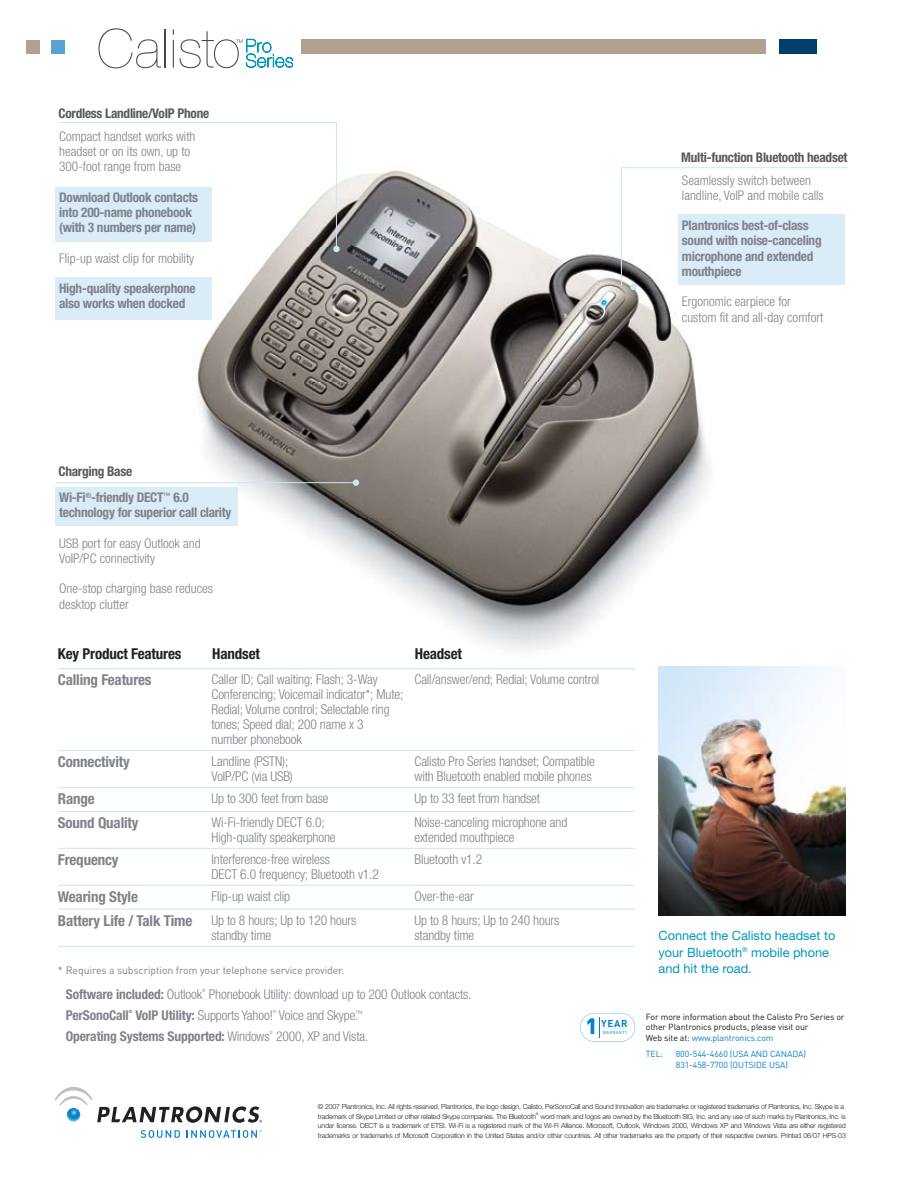
<style>
.page{position:relative;width:918px;height:1188px;background:#fff}
.page>*{position:absolute;margin:0;border:0;box-sizing:border-box;transform-origin:0 0}
.t1{font:900 21.9px "DIN";color:#0081c8}
.t2{font:700 condensed 15px "Helvetica Neue";letter-spacing:-.01em;color:#7f8289}
.t3{font:700 condensed 15px "Helvetica Neue";letter-spacing:-.01em;color:#242022}
.t4{font:300 condensed 13.5px/15px "Helvetica Neue";letter-spacing:-.01em;color:#7f8289}
.t5{font:700 condensed 13.5px "Helvetica Neue";letter-spacing:-.01em;color:#7f8289}
.t6{font:700 condensed 13.35px/15.1px "Helvetica Neue";letter-spacing:-.02em;color:#7f8289}
.t7{font:300 condensed 13.35px/15.1px "Helvetica Neue";color:#7f8289}
.t8{font:700 condensed 13.35px/22.6px "Helvetica Neue";letter-spacing:-.02em;color:#59595c}
.t9{font:12.75px/16.5px "Helvetica Neue";color:#0098be}
.t10{font:10.5px "DIN";letter-spacing:-.01em;color:#7f8289}
.t11{font:700 9.9px "DIN";color:#0081c8}
.t12{font:8.7px/10.5px "DIN";letter-spacing:-.01em;color:#1c1b1a}
.t13{font:8.7px/10.5px "DIN";letter-spacing:-.01em;color:#0081c8}
.t14{font:300 7.05px/9.4px "Helvetica Neue";letter-spacing:-.03em;color:#242022}
.t15{font:300 condensed 4.5px "Helvetica Neue";color:#7f8289}
.t16{font:700 condensed 4.5px "Helvetica Neue";color:#7f8289}
.t17{font:4.35px "DIN";letter-spacing:.08em;color:#0081c8}
.t18{font:3.9px "DIN";color:#0081c8}
.t19{font:300 3.45px "Helvetica Neue";color:#242022}
.s1{font-weight:300;color:#7f8289}
.s2{color:#59595c}
.s3{font-weight:300}
.s4{font-weight:700}
.s5{color:#0081c8}
</style>
<div class="page">
<img style="left:176px;top:170px;width:533px;height:538px">
<svg style="left:621px;top:167px;width:227px;height:122px"></svg>
<div style="left:630px;top:284px;width:7px;height:6px;border:2px solid #cce6f4;border-radius:50%"></div>
<div style="left:55px;top:487px;width:183px;height:38px;background:#d9ecf7"></div>
<div style="left:353px;top:479px;width:6px;height:7px;border:2px solid #cce6f4;border-radius:50%"></div>
<hr style="left:56px;top:482px;width:299px;height:1px;background:#cce6f4">
<svg style="left:58px;top:122px;width:281px;height:129px"></svg>
<div style="left:333px;top:246px;width:7px;height:6px;border:2px solid #cce6f4;border-radius:50%"></div>
<div style="left:56px;top:187px;width:156px;height:54px;background:#d9ecf7"></div>
<div style="left:56px;top:277px;width:156px;height:42px;background:#d9ecf7"></div>
<div style="left:301px;top:39px;width:464px;height:15px;background:#afa090"></div>
<svg style="left:141px;top:1130px;width:39px;height:8px"></svg>
<svg style="left:187px;top:1130px;width:75px;height:8px"></svg>
<svg style="left:55px;top:1087px;width:207px;height:36px"></svg>
<div style="left:779px;top:40px;width:37px;height:14px;background:#003f6c"></div>
<div style="left:26px;top:40px;width:14px;height:14px;background:#afa090"></div>
<div style="left:51px;top:40px;width:14px;height:14px;background:#57a2d3"></div>
<img style="left:659px;top:666px;width:187px;height:250px">
<hr style="left:58px;top:668px;width:577px;height:1px;background:#cce6f4">
<hr style="left:58px;top:787px;width:577px;height:1px;background:#cce6f4">
<hr style="left:58px;top:811px;width:577px;height:1px;background:#cce6f4">
<hr style="left:58px;top:848px;width:577px;height:1px;background:#cce6f4">
<hr style="left:58px;top:885px;width:577px;height:1px;background:#cce6f4">
<hr style="left:58px;top:909px;width:577px;height:1px;background:#cce6f4">
<hr style="left:58px;top:946px;width:577px;height:1px;background:#cce6f4">
<hr style="left:58px;top:750px;width:577px;height:1px;background:#cce6f4">
<svg style="left:98px;top:28px;width:63px;height:40px"></svg>
<hr style="left:165px;top:29px;width:1px;height:39px;background:#444751">
<svg style="left:173px;top:29px;width:1px;height:39px"></svg>
<svg style="left:180px;top:31px;width:113px;height:37px"></svg>
<div style="left:678px;top:215px;width:167px;height:70px;background:#d9ecf7"></div>
<svg style="left:580px;top:1013px;width:55px;height:29px"></svg>
<p class="t8" style="left:59px;top:102px;width:152px">Cordless Landline/VoIP Phone<br><span class="s1">Compact handset works with</span></p>
<p class="t7" style="left:59px;top:144px;width:133px">headset or on its own, up to<br>300-foot range from base</p>
<p class="t6" style="left:59px;top:189px;width:140px">Download Outlook contacts into 200-name phonebook (with 3 numbers per name)</p>
<p class="t7" style="left:59px;top:250px;width:137px">Flip-up waist clip for mobility</p>
<p class="t6" style="left:59px;top:281px;width:138px">High-quality speakerphone also works when docked</p>
<p class="t8" style="left:681px;top:146px;width:168px">Multi-function Bluetooth headset<br><span class="s1">Seamlessly switch between</span></p>
<p class="t7" style="left:682px;top:187px;width:143px">landline, VoIP and mobile calls</p>
<p class="t6" style="left:682px;top:218px;width:141px">Plantronics best-of-class sound with noise-canceling microphone and extended mouthpiece</p>
<p class="t7" style="left:682px;top:294px;width:143px">Ergonomic earpiece for custom fit and all-day comfort</p>
<p class="t6" style="left:59px;top:457px;width:132px;line-height:26.5px"><span class="s2">Charging Base<br></span>Wi-Fi<sup>®</sup>-friendly DECT<sup>™</sup> 6.0</p>
<p class="t6" style="left:59px;top:505px;width:174px">technology for superior call clarity</p>
<p class="t7" style="left:59px;top:535px;width:143px">USB port for easy Outlook and<br>VoIP/PC connectivity</p>
<p class="t7" style="left:59px;top:581px;width:155px">One-stop charging base reduces desktop clutter</p>
<p class="t3" style="left:58px;top:644px;width:125px">Key Product Features</p>
<p class="t3" style="left:212px;top:644px;width:49px">Handset</p>
<p class="t3" style="left:415px;top:644px;width:49px">Headset</p>
<p class="t2" style="left:58px;top:671px;width:95px">Calling Features</p>
<p class="t4" style="left:211px;top:672px;width:193px">Caller ID; Call waiting; Flash; 3-Way Conferencing; Voicemail indicator*; Mute; Redial; Volume control; Selectable ring tones; Speed dial; 200 name x 3<br>number phonebook</p>
<p class="t4" style="left:414px;top:672px;width:186px">Call/answer/end; Redial; Volume control</p>
<p class="t2" style="left:58px;top:753px;width:73px">Connectivity</p>
<p class="t4" style="left:211px;top:754px;width:83px">Landline (PSTN);<br>VoIP/PC (via USB)</p>
<p class="t4" style="left:414px;top:753px;width:182px">Calisto Pro Series handset; Compatible with Bluetooth enabled mobile phones</p>
<p class="t2" style="left:58px;top:790px;width:38px">Range</p>
<p class="t4" style="left:211px;top:791px;width:119px">Up to 300 feet from base</p>
<p class="t4" style="left:414px;top:791px;width:127px">Up to 33 feet from handset</p>
<p class="t2" style="left:58px;top:814px;width:82px">Sound Quality</p>
<p class="t4" style="left:211px;top:814px;width:126px">Wi-Fi-friendly DECT 6.0;<br>High-quality speakerphone</p>
<p class="t4" style="left:414px;top:814px;width:154px">Noise-canceling microphone and extended mouthpiece</p>
<p class="t2" style="left:58px;top:851px;width:62px">Frequency</p>
<p class="t4" style="left:211px;top:851px;width:169px">Interference-free wireless<br>DECT 6.0 frequency; Bluetooth v1.2</p>
<p class="t4" style="left:414px;top:852px;width:69px">Bluetooth v1.2</p>
<p class="t2" style="left:58px;top:887px;width:82px">Wearing Style</p>
<p class="t4" style="left:211px;top:889px;width:80px">Flip-up waist clip</p>
<p class="t4" style="left:414px;top:889px;width:61px">Over-the-ear</p>
<p class="t2" style="left:58px;top:911px;width:136px">Battery Life / Talk Time</p>
<p class="t4" style="left:211px;top:912px;width:146px">Up to 8 hours; Up to 120 hours standby time</p>
<p class="t4" style="left:414px;top:912px;width:146px">Up to 8 hours; Up to 240 hours standby time</p>
<p class="t10" style="left:58px;top:963px;width:288px">* Requires a subscription from your telephone service provider.</p>
<p class="t5" style="left:66px;top:986px;width:138px">Software included: <span class="s3">Outlook</span></p>
<p class="t15" style="left:202px;top:987px;width:5px">®</p>
<p class="t4" style="left:209px;top:987px;width:264px">Phonebook Utility: download up to 200 Outlook contacts.</p>
<p class="t5" style="left:66px;top:1007px;width:65px">PerSonoCall</p>
<p class="t16" style="left:129px;top:1008px;width:5px">®</p>
<p class="t4" style="left:135px;top:1008px;width:229px"><span class="s4">VoIP Utility:</span> Supports Yahoo! Voice and Skype.<sup>™</sup></p>
<p class="t15" style="left:273px;top:1008px;width:5px">®</p>
<p class="t5" style="left:66px;top:1028px;width:205px">Operating Systems Supported: <span class="s3">Windows</span></p>
<p class="t15" style="left:270px;top:1029px;width:5px">®</p>
<p class="t4" style="left:276px;top:1029px;width:94px">2000, XP and Vista.</p>
<p class="t1" style="left:586px;top:1011px;width:14px">1</p>
<p class="t11" style="left:601px;top:1017px;width:28px">YEAR</p>
<p class="t18" style="left:603px;top:1025px;width:26px">..................</p>
<p class="t17" style="left:603px;top:1030px;width:26px">WARRANTY</p>
<p class="t9" style="left:658px;top:927px;width:178px">Connect the Calisto headset to your Bluetooth<sup>®</sup> mobile phone and hit the road.</p>
<p class="t12" style="left:646px;top:1011px;width:200px">For more information about the Calisto Pro Series or other Plantronics products, please visit our<br>Web site at: <span class="s5">www.plantronics.com</span></p>
<p class="t13" style="left:646px;top:1049px;width:19px">TEL:</p>
<p class="t13" style="left:676px;top:1049px;width:132px">800-544-4660 (USA AND CANADA)<br>831-458-7700 (OUTSIDE USA)</p>
<p class="t14" style="left:318px;top:1102px;width:528px">© 2007 Plantronics, Inc. All rights reserved. Plantronics, the logo design, Calisto, PerSonoCall and Sound Innovation are trademarks or registered trademarks of Plantronics, Inc. Skype is a trademark of Skype Limited or other related Skype companies. The Bluetooth</p>
<p class="t19" style="left:536px;top:1112px;width:4px">®</p>
<p class="t14" style="left:318px;top:1111px;width:529px;text-align:justify;text-indent:222px">word mark and logos are owned by the Bluetooth SIG, Inc. and any use of such marks by Plantronics, Inc. is under license. DECT is a trademark of ETSI. Wi-Fi is a registered mark of the Wi-Fi Alliance. Microsoft, Outlook, Windows 2000, Windows XP and Windows Vista are either registered trademarks or trademarks of Microsoft Corporation in the United States and/or other countries. All other trademarks are the property of their respective owners. Printed 06/07 HPS-03</p>
</div>
